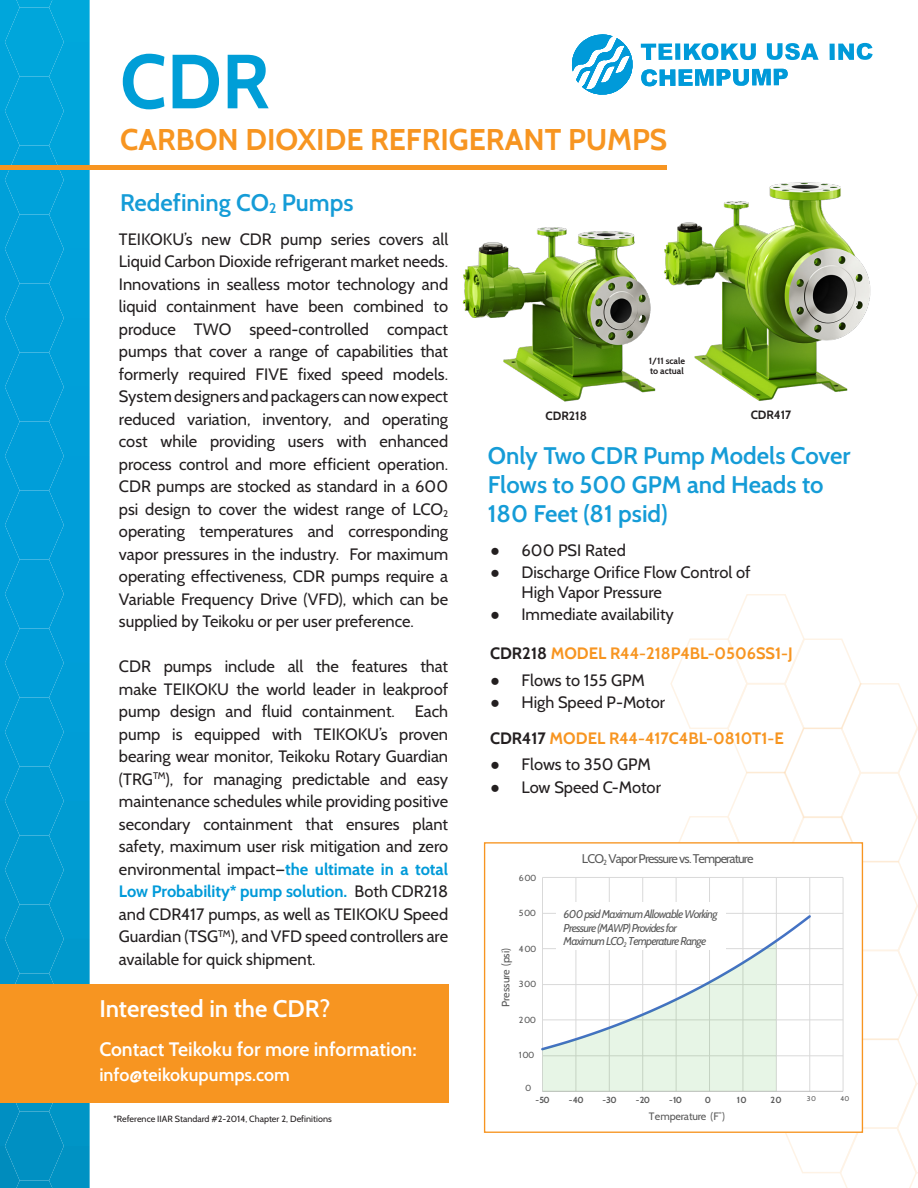
<style>
.page{position:relative;width:918px;height:1188px;background:#fff}
.page>*{position:absolute;margin:0;border:0;box-sizing:border-box;transform-origin:0 0}
.t1{font:700 76.5px "Cabin";color:#009ed7}
.t2{font:700 30px "Cabin";color:#f79521}
.t3{font:600 24px/28.8px "Cabin";color:#159cd7}
.t4{font:600 24px "Cabin";color:#fff}
.t5{font:600 19.5px "Cabin";color:#fff}
.t6{font:600 18px "Cabin";color:#fff}
.t7{font:16.5px/22.5px "Cabin";color:#231f20;text-align:justify}
.t8{font:700 16.5px "Cabin";color:#f79521}
.t9{font:12.6px "Cabin";letter-spacing:-.065em;color:#595959}
.t10{font:700 12px "Cabin";color:#231f20}
.t11{font:italic 11.4px/13.8px "Cabin";letter-spacing:-.065em;color:#595959}
.t12{font:10.65px "Cabin";letter-spacing:-.015em;color:#595959}
.t13{font:9px "Cabin";color:#231f20}
.t14{font:700 9px "Cabin";color:#231f20}
.t15{font:700 8.85px "Cabin";letter-spacing:-.06em;color:#595959}
.t16{font:8.85px "Cabin";letter-spacing:-.005em;color:#595959}
.t17{font:6.9px "Cabin";color:#595959}
.s1{font-weight:700;color:#009ad9}
.s2{font-family:"Arial";font-weight:700;color:#009ad9}
.s3{font-family:"Arial"}
.s4{color:#231f20}
</style>
<div class="page">
<svg style="left:0;top:0;width:90px;height:1188px;background:#029ed5"></svg>
<hr style="left:0;top:165px;width:667px;height:4px;background:#f79521">
<div style="left:0;top:984px;width:448px;height:118px;background:#f79521"></div>
<svg style="left:572px;top:35px;width:61px;height:60px"></svg>
<svg style="left:641px;top:43px;width:31px;height:17px"></svg>
<div style="left:675px;top:43px;width:5px;height:17px;background:#009ad9"></div>
<svg style="left:684px;top:43px;width:72px;height:17px"></svg>
<svg style="left:767px;top:43px;width:52px;height:17px"></svg>
<div style="left:830px;top:44px;width:5px;height:16px;background:#009ad9"></div>
<svg style="left:838px;top:43px;width:35px;height:17px"></svg>
<svg style="left:641px;top:69px;width:147px;height:17px"></svg>
<svg style="left:541px;top:594px;width:377px;height:594px"></svg>
<div style="left:556px;top:902px;width:170px;height:48px;background:#fff"></div>
<div style="left:484px;top:842px;width:379px;height:291px;border:1px solid #f79521"></div>
<img style="left:462px;top:227px;width:193px;height:175px">
<img style="left:655px;top:182px;width:215px;height:219px">
<p class="t1" style="left:120px;top:35px;width:151px">CDR</p>
<p class="t2" style="left:120px;top:122px;width:549px">CARBON DIOXIDE REFRIGERANT PUMPS</p>
<p class="t3" style="left:120px;top:188px;width:235px">Redefining CO<sub>2</sub> Pumps</p>
<p class="t7" style="left:119px;top:227px;width:331px">TEIKOKU’s new CDR pump series covers all Liquid Carbon Dioxide refrigerant market needs.<br>Innovations in sealless motor technology and liquid containment have been combined to produce TWO speed-controlled compact pumps that cover a range of capabilities that formerly required FIVE fixed speed models.<br>System designers and packagers can now expect reduced variation, inventory, and operating cost while providing users with enhanced process control and more efficient operation.<br>CDR pumps are stocked as standard in a 600 psi design to cover the widest range of LCO<sub>2 </sub>operating temperatures and corresponding vapor pressures in the industry. For maximum operating effectiveness, CDR pumps require a Variable Frequency Drive (VFD), which can be supplied by Teikoku or per user preference.</p>
<p class="t7" style="left:119px;top:655px;width:331px">CDR pumps include all the features that make TEIKOKU the world leader in leakproof pump design and fluid containment. Each pump is equipped with TEIKOKU’s proven bearing wear monitor, Teikoku Rotary Guardian (TRG<sup>TM</sup>), for managing predictable and easy maintenance schedules while providing positive secondary containment that ensures plant safety, maximum user risk mitigation and zero environmental impact—<span class="s1">the ultimate in a total Low Probability</span><span class="s2">*</span> <span class="s1">pump solution.</span> Both CDR218 and CDR417 pumps, as well as TEIKOKU Speed Guardian (TSG<sup>TM</sup>), and VFD speed controllers are available for quick shipment.</p>
<p class="t4" style="left:99px;top:994px;width:233px">Interested in the CDR?</p>
<p class="t5" style="left:99px;top:1037px;width:319px">Contact Teikoku for more information:</p>
<p class="t6" style="left:99px;top:1064px;width:192px">info@teikokupumps.com</p>
<p class="t13" style="left:113px;top:1113px;width:220px"><span class="s3">*</span>Reference IIAR Standard #2-2014, Chapter 2, Definitions</p>
<p class="t14" style="left:649px;top:355px;width:38px">1/11 scale</p>
<p class="t14" style="left:650px;top:365px;width:35px">to actual</p>
<p class="t10" style="left:545px;top:409px;width:43px">CDR218</p>
<p class="t10" style="left:751px;top:407px;width:42px">CDR417</p>
<p class="t3" style="left:488px;top:441px;width:364px">Only Two CDR Pump Models Cover<br>Flows to 500 GPM and Heads to<br>180 Feet (81 psid)</p>
<p class="t7" style="left:490px;top:539px;width:137px"><span class="s3">●</span> 600 PSI Rated</p>
<p class="t7" style="left:522px;top:563px;width:230px;line-height:19.5px;text-indent:-32px"><span class="s3">●</span> Discharge Orifice Flow Control of<br>High Vapor Pressure</p>
<p class="t7" style="left:490px;top:603px;width:185px"><span class="s3">●</span> Immediate availability</p>
<p class="t8" style="left:490px;top:644px;width:304px"><span class="s4">CDR218</span> MODEL R44-218P4BL-0506SS1-J</p>
<p class="t7" style="left:490px;top:669px;width:156px"><span class="s3">●</span> Flows to 155 GPM</p>
<p class="t7" style="left:490px;top:691px;width:177px"><span class="s3">●</span> High Speed P-Motor</p>
<p class="t8" style="left:490px;top:728px;width:295px"><span class="s4">CDR417</span> MODEL R44-417C4BL-0810T1-E</p>
<p class="t7" style="left:490px;top:753px;width:162px"><span class="s3">●</span> Flows to 350 GPM</p>
<p class="t7" style="left:490px;top:776px;width:172px"><span class="s3">●</span> Low Speed C-Motor</p>
<p class="t16" style="left:519px;top:872px;width:19px">600</p>
<p class="t16" style="left:519px;top:907px;width:19px">500</p>
<p class="t16" style="left:519px;top:943px;width:19px">400</p>
<p class="t12" style="left:499px;top:1007px;width:60px;rotate:-90deg">Pressure (psi)</p>
<p class="t16" style="left:519px;top:979px;width:19px">300</p>
<p class="t16" style="left:519px;top:1015px;width:19px">200</p>
<p class="t16" style="left:519px;top:1050px;width:17px">100</p>
<p class="t16" style="left:525px;top:1083px;width:8px">0</p>
<p class="t9" style="left:582px;top:851px;width:173px">LCO<sub>2</sub> Vapor Pressure vs. Temperature</p>
<p class="t11" style="left:564px;top:907px;width:155px">600 psid Maximum Allowable Working<br>Pressure (MAWP) Provides for<br>Maximum LCO<sub>2</sub> Temperature Range</p>
<p class="t15" style="left:535px;top:1094px;width:16px">-50</p>
<p class="t15" style="left:569px;top:1094px;width:16px">-40</p>
<p class="t15" style="left:602px;top:1094px;width:16px">-30</p>
<p class="t15" style="left:636px;top:1094px;width:16px">-20</p>
<p class="t15" style="left:669px;top:1094px;width:14px">-10</p>
<p class="t15" style="left:705px;top:1094px;width:8px">0</p>
<p class="t15" style="left:737px;top:1094px;width:11px">10</p>
<p class="t15" style="left:770px;top:1094px;width:13px">20</p>
<p class="t17" style="left:807px;top:1094px;width:11px">30</p>
<p class="t17" style="left:840px;top:1094px;width:11px">40</p>
<p class="t12" style="left:649px;top:1110px;width:77px">Temperature (F˚)</p>
</div>
